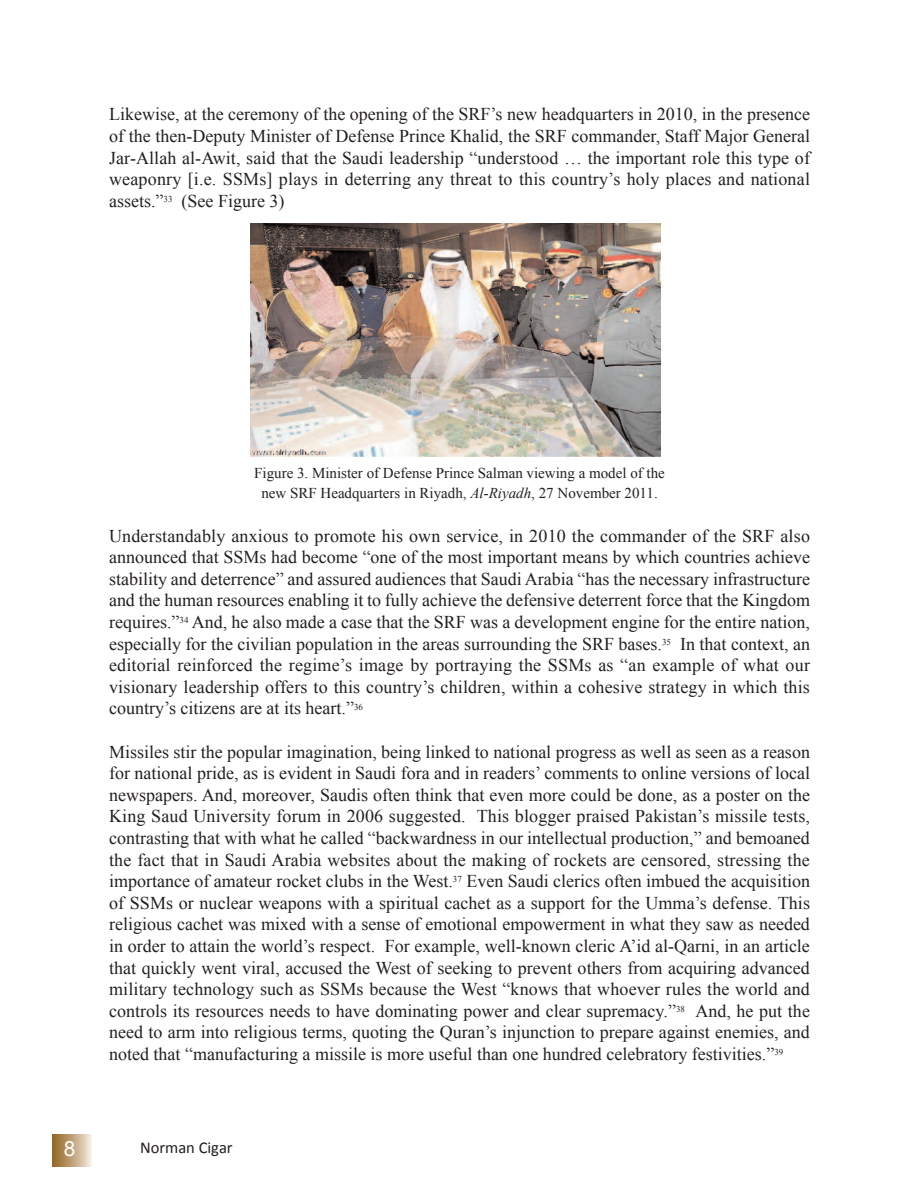
<style>
.page{position:relative;width:918px;height:1188px;background:#fff}
.page>*{position:absolute;margin:0;border:0;box-sizing:border-box;transform-origin:0 0}
.t1{font:21px "Arial";color:#fff}
.t2{font:18px/21.6px "Times New Roman";color:#231f20;text-align:justify}
.t3{font:16.5px "Calibri";color:#231f20}
.t4{font:15px/20.1px "Times New Roman";color:#231f20;text-align:center}
.s1{font-style:italic}
</style>
<div class="page">
<div style="left:53px;top:1134px;width:38px;height:33px;background:linear-gradient(to right,#926320,#ede3d6)"></div>
<img style="left:251px;top:224px;width:409px;height:233px">
<p class="t2" style="left:109px;top:104px;width:702px">Likewise, at the ceremony of the opening of the SRF’s new headquarters in 2010, in the presence of the then-Deputy Minister of Defense Prince Khalid, the SRF commander, Staff Major General Jar-Allah al-Awit, said that the Saudi leadership “understood … the important role this type of weaponry [i.e. SSMs] plays in deterring any threat to this country’s holy places and national assets.”<sup>33</sup> (See Figure 3)</p>
<p class="t4" style="left:254px;top:463px;width:412px">Figure 3. Minister of Defense Prince Salman viewing a model of the new SRF Headquarters in Riyadh, <span class="s1">Al-Riyadh</span>, 27 November 2011.</p>
<p class="t2" style="left:109px;top:525px;width:702px">Understandably anxious to promote his own service, in 2010 the commander of the SRF also announced that SSMs had become “one of the most important means by which countries achieve stability and deterrence” and assured audiences that Saudi Arabia “has the necessary infrastructure and the human resources enabling it to fully achieve the defensive deterrent force that the Kingdom requires.”<sup>34</sup> And, he also made a case that the SRF was a development engine for the entire nation, especially for the civilian population in the areas surrounding the SRF bases.<sup>35</sup> In that context, an editorial reinforced the regime’s image by portraying the SSMs as “an example of what our visionary leadership offers to this country’s children, within a cohesive strategy in which this country’s citizens are at its heart.”<sup>36</sup></p>
<p class="t2" style="left:109px;top:741px;width:702px">Missiles stir the popular imagination, being linked to national progress as well as seen as a reason for national pride, as is evident in Saudi fora and in readers’ comments to online versions of local newspapers. And, moreover, Saudis often think that even more could be done, as a poster on the King Saud University forum in 2006 suggested. This blogger praised Pakistan’s missile tests, contrasting that with what he called “backwardness in our intellectual production,” and bemoaned the fact that in Saudi Arabia websites about the making of rockets are censored, stressing the importance of amateur rocket clubs in the West.<sup>37</sup> Even Saudi clerics often imbued the acquisition of SSMs or nuclear weapons with a spiritual cachet as a support for the Umma’s defense. This religious cachet was mixed with a sense of emotional empowerment in what they saw as needed in order to attain the world’s respect. For example, well-known cleric A’id al-Qarni, in an article that quickly went viral, accused the West of seeking to prevent others from acquiring advanced military technology such as SSMs because the West “knows that whoever rules the world and controls its resources needs to have dominating power and clear supremacy.”<sup>38</sup> And, he put the need to arm into religious terms, quoting the Quran’s injunction to prepare against enemies, and noted that “manufacturing a missile is more useful than one hundred celebratory festivities.”<sup>39</sup></p>
<p class="t1" style="left:64px;top:1137px;width:13px">8</p>
<p class="t3" style="left:140px;top:1141px;width:94px">Norman Cigar</p>
</div>
